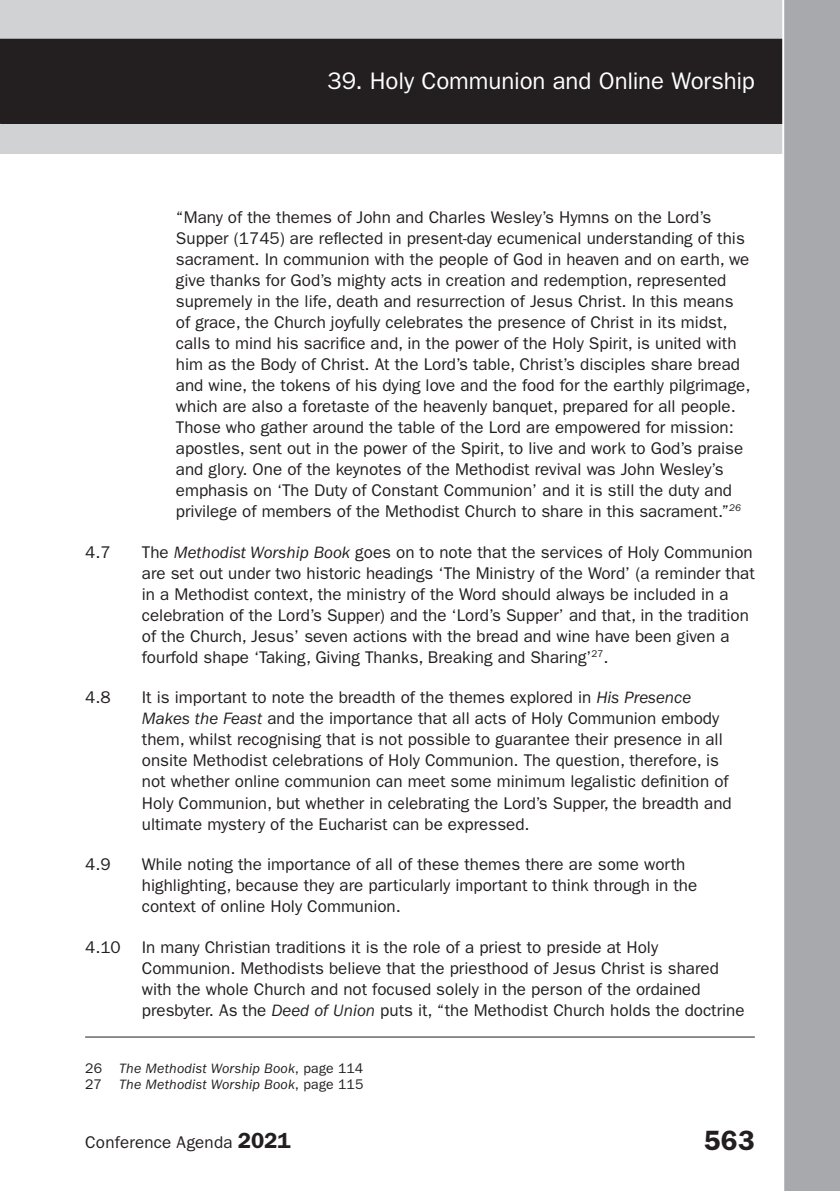
<style>
.page{position:relative;width:840px;height:1191px;background:#fff}
.page>*{position:absolute;margin:0;border:0;box-sizing:border-box;transform-origin:0 0}
.t1{font:600 28px "Franklin Gothic";color:#231f20}
.t2{font:24px "Franklin Gothic";letter-spacing:-.005em;color:#fff}
.t3{font:17px/21px "Franklin Gothic";color:#231f20}
.New_new_footnote_ind{font:italic 14px "Franklin Gothic";letter-spacing:.01em;color:#231f20}
.s1{font-style:italic}
.s2{font-style:normal}
.s3{font-weight:600;font-size:22px}
</style>
<div class="page">
<div style="left:0;top:0;width:839px;height:154px;background:#d1d2d4"></div>
<div style="left:0;top:39px;width:839px;height:84px;background:#231f20"></div>
<div style="left:0;top:39px;width:839px;height:85px;border:1px solid #231f20"></div>
<div style="left:781px;top:0;width:58px;height:1191px;background:#a8a9ad"></div>
<hr style="left:85px;top:1036px;width:669px;height:1px;background:#231f20">
<h2 class="t2" style="left:327px;top:67px;width:428px">39. Holy Communion and Online Worship</h2>
<p class="t3" style="left:176px;top:206px;width:576px">“Many of the themes of John and Charles Wesley’s Hymns on the Lord’s Supper (1745) are reflected in present-day ecumenical understanding of this sacrament. In communion with the people of God in heaven and on earth, we give thanks for God’s mighty acts in creation and redemption, represented supremely in the life, death and resurrection of Jesus Christ. In this means of grace, the Church joyfully celebrates the presence of Christ in its midst, calls to mind his sacrifice and, in the power of the Holy Spirit, is united with him as the Body of Christ. At the Lord’s table, Christ’s disciples share bread and wine, the tokens of his dying love and the food for the earthly pilgrimage, which are also a foretaste of the heavenly banquet, prepared for all people.<br>Those who gather around the table of the Lord are empowered for mission: apostles, sent out in the power of the Spirit, to live and work to God’s praise and glory. One of the keynotes of the Methodist revival was John Wesley’s emphasis on ‘The Duty of Constant Communion’ and it is still the duty and privilege of members of the Methodist Church to share in this sacrament.”<sup>26</sup></p>
<p class="t3" style="left:85px;top:541px;width:27px">4.7</p>
<p class="t3" style="left:142px;top:541px;width:614px">The <span class="s1">Methodist Worship Book</span> goes on to note that the services of Holy Communion are set out under two historic headings ‘The Ministry of the Word’ (a reminder that in a Methodist context, the ministry of the Word should always be included in a celebration of the Lord’s Supper) and the ‘Lord’s Supper’ and that, in the tradition of the Church, Jesus’ seven actions with the bread and wine have been given a fourfold shape ‘Taking, Giving Thanks, Breaking and Sharing’<sup>27</sup>.</p>
<p class="t3" style="left:85px;top:687px;width:27px">4.8</p>
<p class="t3" style="left:142px;top:687px;width:591px">It is important to note the breadth of the themes explored in <span class="s1">His Presence Makes the Feast</span> and the importance that all acts of Holy Communion embody them, whilst recognising that is not possible to guarantee their presence in all onsite Methodist celebrations of Holy Communion. The question, therefore, is not whether online communion can meet some minimum legalistic definition of Holy Communion, but whether in celebrating the Lord’s Supper, the breadth and ultimate mystery of the Eucharist can be expressed.</p>
<p class="t3" style="left:85px;top:854px;width:27px">4.9</p>
<p class="t3" style="left:142px;top:854px;width:556px">While noting the importance of all of these themes there are some worth highlighting, because they are particularly important to think through in the context of online Holy Communion.</p>
<p class="t3" style="left:142px;top:937px;width:604px;text-indent:-57px">4.10 In many Christian traditions it is the role of a priest to preside at Holy Communion. Methodists believe that the priesthood of Jesus Christ is shared with the whole Church and not focused solely in the person of the ordained presbyter. As the <span class="s1">Deed of Union</span> puts it, “the Methodist Church holds the doctrine</p>
<p class="New_new_footnote_ind" style="left:85px;top:1060px;width:279px"><span class="s2">26</span> The Methodist Worship Book<span class="s2">, page 114</span></p>
<p class="New_new_footnote_ind" style="left:85px;top:1076px;width:280px"><span class="s2">27</span> The Methodist Worship Book<span class="s2">, page 115</span></p>
<p class="t3" style="left:85px;top:1132px;width:207px">Conference Agenda <span class="s3">2021</span></p>
<h1 class="t1" style="left:703px;top:1124px;width:52px">563</h1>
</div>
